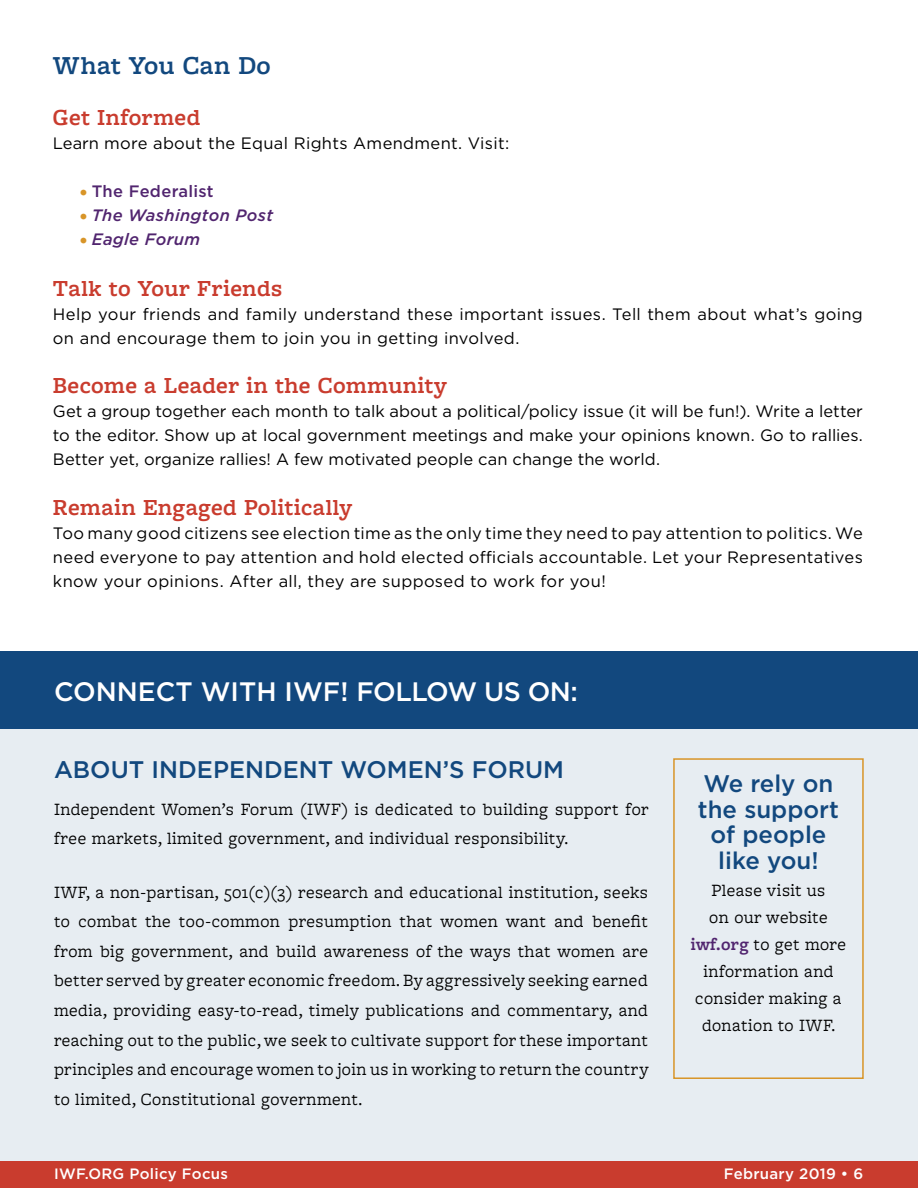
<style>
.page{position:relative;width:918px;height:1188px;background:#fff}
.page>*{position:absolute;margin:0;border:0;box-sizing:border-box;transform-origin:0 0}
.t1{font:600 27px "Freight Macro Pro";letter-spacing:.015em;color:#12487e}
.t2{font:500 26.7px "Gotham";color:#fff}
.t3{font:600 24px "Freight Macro Pro";letter-spacing:.015em;color:#c93c2e}
.t4{font:500 24px/25.5px "Gotham";color:#12487e;text-align:center}
.t5{font:18px/29.5px "Freight Macro Pro";letter-spacing:.02em;color:#000}
.t6{font:16.5px/24px "Gotham";letter-spacing:.02em;color:#000;text-align:justify}
.t7{font:italic 500 16.5px "Gotham";letter-spacing:.02em;color:#51256f}
.t8{font:500 16.5px "Gotham";letter-spacing:.02em;color:#51256f}
.t9{font:500 15px "Gotham";letter-spacing:.02em;color:#fff}
.s1{font-family:"Freight Macro Pro";font-weight:400;color:#d89528}
.s2{font-family:"Freight Macro Pro";font-weight:400;font-style:normal;color:#d89528}
.s3{font-weight:600;color:#51256f}
</style>
<div class="page">
<div style="left:0;top:702px;width:918px;height:459px;background:#e7edf2"></div>
<div style="left:0;top:1161px;width:918px;height:27px;background:#c93c2e"></div>
<div style="left:0;top:652px;width:918px;height:77px;background:#12487e"></div>
<div style="left:673px;top:758px;width:191px;height:321px;border:2px solid #d89528"></div>
<h1 class="t1" style="left:53px;top:46px;width:219px">What You Can Do</h1>
<h3 class="t3" style="left:53px;top:100px;width:149px">Get Informed</h3>
<p class="t6" style="left:53px;top:131px;width:458px">Learn more about the Equal Rights Amendment. Visit:</p>
<p class="t8" style="left:80px;top:180px;width:135px"><span class="s1">•</span> The Federalist</p>
<p class="t7" style="left:80px;top:204px;width:195px"><span class="s2">•</span> The Washington Post</p>
<p class="t7" style="left:80px;top:228px;width:122px"><span class="s2">•</span> Eagle Forum</p>
<h3 class="t3" style="left:53px;top:271px;width:231px">Talk to Your Friends</h3>
<p class="t6" style="left:53px;top:302px;width:811px">Help your friends and family understand these important issues. Tell them about what’s going on and encourage them to join you in getting involved.</p>
<h3 class="t3" style="left:53px;top:369px;width:396px">Become a Leader in the Community</h3>
<p class="t6" style="left:53px;top:399px;width:812px">Get a group together each month to talk about a political/policy issue (it will be fun!). Write a letter to the editor. Show up at local government meetings and make your opinions known. Go to rallies.<br>Better yet, organize rallies! A few motivated people can change the world.</p>
<h3 class="t3" style="left:53px;top:490px;width:301px">Remain Engaged Politically</h3>
<p class="t6" style="left:53px;top:521px;width:812px">Too many good citizens see election time as the only time they need to pay attention to politics. We need everyone to pay attention and hold elected officials accountable. Let your Representatives know your opinions. After all, they are supposed to work for you!</p>
<h2 class="t2" style="left:54px;top:674px;width:525px">CONNECT WITH IWF! FOLLOW US ON:</h2>
<h3 class="t4" style="left:54px;top:757px;width:512px">ABOUT INDEPENDENT WOMEN’S FORUM</h3>
<p class="t5" style="left:54px;top:793px;width:596px">Independent Women’s Forum (IWF) is dedicated to building support for free markets, limited government, and individual responsibility.</p>
<p class="t5" style="left:54px;top:876px;width:596px;text-align:justify">IWF, a non-partisan, 501(c)(3) research and educational institution, seeks to combat the too-common presumption that women want and benefit from big government, and build awareness of the ways that women are better served by greater economic freedom. By aggressively seeking earned media, providing easy-to-read, timely publications and commentary, and reaching out to the public, we seek to cultivate support for these important principles and encourage women to join us in working to return the country to limited, Constitutional government.</p>
<h3 class="t4" style="left:698px;top:771px;width:143px">We rely on the support of people like you!</h3>
<p class="t5" style="left:691px;top:876px;width:157px;line-height:27px;text-align:center">Please visit us<br>on our website <span class="s3">iwf.org</span> to get more information and consider making a donation to IWF.</p>
<p class="t9" style="left:54px;top:1164px;width:175px">IWF.ORG Policy Focus</p>
<p class="t9" style="left:724px;top:1164px;width:141px">February 2019 • 6</p>
</div>
